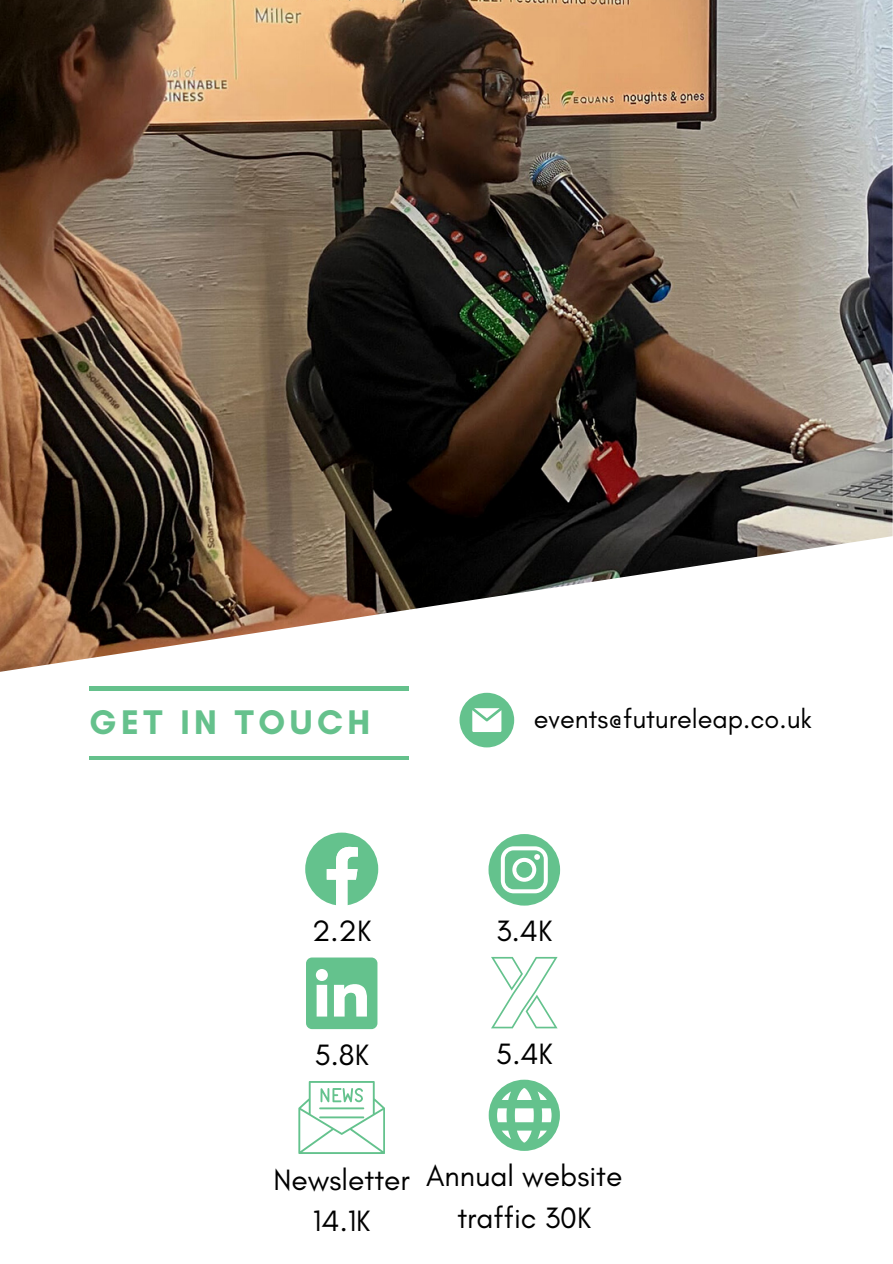
<style>
.page{position:relative;width:893px;height:1264px;background:#fff}
.page>*{position:absolute;margin:0;border:0;box-sizing:border-box;transform-origin:0 0}
.t1{font:700 34.8px "Glacial Indifference";letter-spacing:.13em;color:#65c18c}
.t2{font:30px/41.5px "Glacial Indifference";color:#000;text-align:center}
.t3{font:27px "Glacial Indifference";color:#000}
</style>
<div class="page">
<hr style="left:89px;top:686px;width:319px;height:4px;background:#65c18c">
<hr style="left:89px;top:756px;width:319px;height:3px;background:#65c18c">
<svg style="left:305px;top:832px;width:73px;height:73px"></svg>
<svg style="left:488px;top:834px;width:72px;height:71px"></svg>
<svg style="left:306px;top:957px;width:71px;height:72px"></svg>
<svg style="left:298px;top:1081px;width:87px;height:72px"></svg>
<svg style="left:488px;top:1079px;width:71px;height:71px"></svg>
<svg style="left:491px;top:956px;width:66px;height:72px"></svg>
<svg style="left:459px;top:692px;width:55px;height:55px"></svg>
<img style="left:0;top:0;width:892px;height:672px">
<p class="t1" style="left:89px;top:701px;width:282px">GET IN TOUCH</p>
<p class="t3" style="left:533px;top:703px;width:279px">events@futureleap.co.uk</p>
<p class="t2" style="left:312px;top:910px;width:61px">2.2K</p>
<p class="t2" style="left:496px;top:910px;width:57px">3.4K</p>
<p class="t2" style="left:314px;top:1034px;width:56px">5.8K</p>
<p class="t2" style="left:496px;top:1033px;width:58px">5.4K</p>
<p class="t2" style="left:273px;top:1159px;width:138px">Newsletter<br>14.1K</p>
<p class="t2" style="left:426px;top:1155px;width:198px">Annual website traffic 30K</p>
</div>
